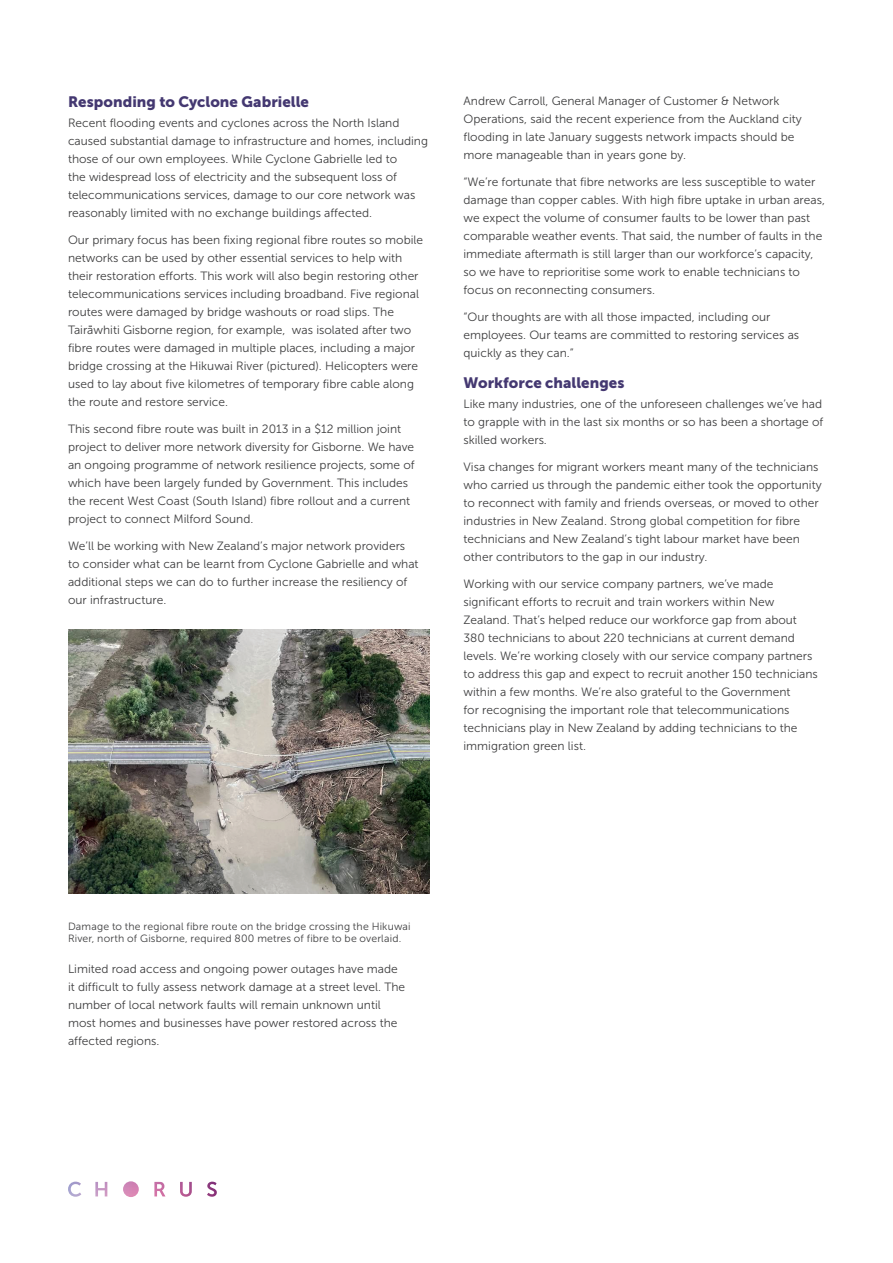
<style>
.page{position:relative;width:893px;height:1263px;background:#fff}
.page>*{position:absolute;margin:0;border:0;box-sizing:border-box;transform-origin:0 0}
.t1{font:15px "Museo Sans 900";letter-spacing:.005em;color:#443871}
.t2{font:12px/18px "Museo Sans 300";color:#3e3e3f}
.t3{font:10.5px/12px "Museo Sans 300";letter-spacing:.015em;color:#3e3e3f}
</style>
<div class="page">
<svg style="left:68px;top:1181px;width:149px;height:16px"></svg>
<img style="left:68px;top:629px;width:361px;height:264px">
<p class="t1" style="left:68px;top:93px;width:242px">Responding to Cyclone Gabrielle</p>
<p class="t2" style="left:68px;top:114px;width:361px">Recent flooding events and cyclones across the North Island caused substantial damage to infrastructure and homes, including those of our own employees. While Cyclone Gabrielle led to<br>the widespread loss of electricity and the subsequent loss of telecommunications services, damage to our core network was reasonably limited with no exchange buildings affected.</p>
<p class="t2" style="left:68px;top:231px;width:357px">Our primary focus has been fixing regional fibre routes so mobile networks can be used by other essential services to help with their restoration efforts. This work will also begin restoring other telecommunications services including broadband. Five regional routes were damaged by bridge washouts or road slips. The Tairawhiti Gisborne region, for example, was isolated after two fibre routes were damaged in multiple places, including a major bridge crossing at the Hikuwai River (pictured). Helicopters were used to lay about five kilometres of temporary fibre cable along the route and restore service.</p>
<p class="t2" style="left:68px;top:420px;width:348px">This second fibre route was built in 2013 in a $12 million joint project to deliver more network diversity for Gisborne. We have an ongoing programme of network resilience projects, some of which have been largely funded by Government. This includes the recent West Coast (South Island) fibre rollout and a current project to connect Milford Sound.</p>
<p class="t2" style="left:68px;top:537px;width:352px">We’ll be working with New Zealand’s major network providers to consider what can be learnt from Cyclone Gabrielle and what additional steps we can do to further increase the resiliency of our infrastructure.</p>
<p class="t2" style="left:463px;top:92px;width:340px">Andrew Carroll, General Manager of Customer &amp; Network Operations, said the recent experience from the Auckland city flooding in late January suggests network impacts should be more manageable than in years gone by.</p>
<p class="t2" style="left:463px;top:173px;width:363px">“We’re fortunate that fibre networks are less susceptible to water damage than copper cables. With high fibre uptake in urban areas, we expect the volume of consumer faults to be lower than past comparable weather events. That said, the number of faults in the immediate aftermath is still larger than our workforce’s capacity, so we have to reprioritise some work to enable technicians to focus on reconnecting consumers.</p>
<p class="t2" style="left:463px;top:308px;width:337px">“Our thoughts are with all those impacted, including our employees. Our teams are committed to restoring services as quickly as they can.”</p>
<p class="t1" style="left:463px;top:374px;width:163px">Workforce challenges</p>
<p class="t2" style="left:463px;top:395px;width:361px;text-align:justify">Like many industries, one of the unforeseen challenges we’ve had to grapple with in the last six months or so has been a shortage of skilled workers.</p>
<p class="t2" style="left:463px;top:458px;width:360px">Visa changes for migrant workers meant many of the technicians who carried us through the pandemic either took the opportunity to reconnect with family and friends overseas, or moved to other industries in New Zealand. Strong global competition for fibre technicians and New Zealand’s tight labour market have been other contributors to the gap in our industry.</p>
<p class="t2" style="left:463px;top:575px;width:356px">Working with our service company partners, we’ve made significant efforts to recruit and train workers within New Zealand. That’s helped reduce our workforce gap from about 380 technicians to about 220 technicians at current demand levels. We’re working closely with our service company partners to address this gap and expect to recruit another 150 technicians within a few months. We’re also grateful to the Government<br>for recognising the important role that telecommunications technicians play in New Zealand by adding technicians to the immigration green list.</p>
<p class="t3" style="left:68px;top:920px;width:344px">Damage to the regional fibre route on the bridge crossing the Hikuwai<br>River, north of Gisborne, required 800 metres of fibre to be overlaid.</p>
<p class="t2" style="left:68px;top:960px;width:339px">Limited road access and ongoing power outages have made it difficult to fully assess network damage at a street level. The number of local network faults will remain unknown until most homes and businesses have power restored across the affected regions.</p>
</div>
